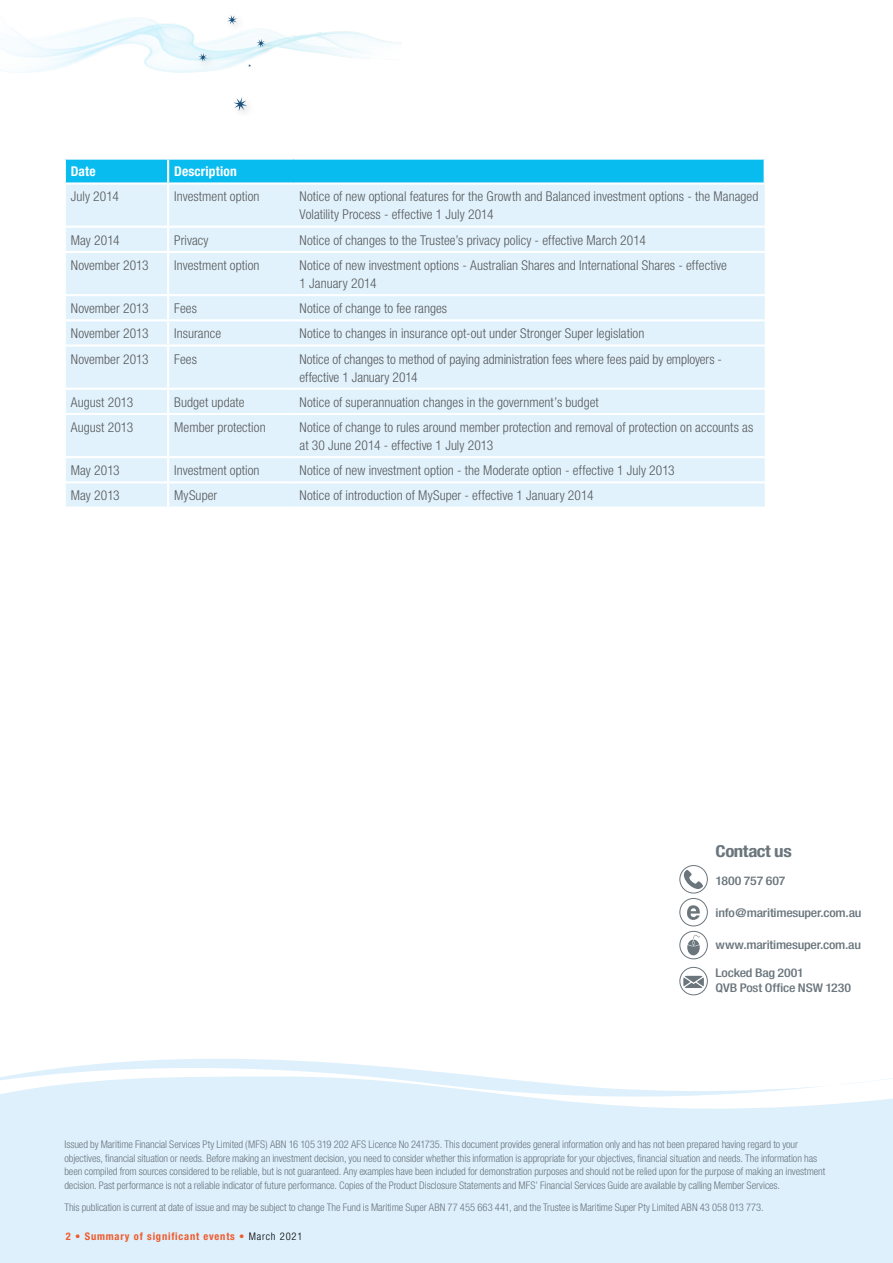
<style>
.page{position:relative;width:893px;height:1263px;background:#fff}
.page>*{position:absolute;margin:0;border:0;box-sizing:border-box;transform-origin:0 0}
.t1{font:700 condensed 16.5px "Helvetica Neue";letter-spacing:-.025em;color:#6a757c;scale:1.15 1}
.t2{font:300 condensed 13.5px/18px "Helvetica Neue";letter-spacing:.005em;color:#58595b}
.t3{font:700 condensed 13.5px "Helvetica Neue";letter-spacing:.01em;color:#fff}
.t4{font:500 condensed 12px/15px "Helvetica Neue";letter-spacing:-.015em;color:#6a757c;scale:1.15 1}
.t5{font:300 condensed 10.5px/13.5px "Helvetica Neue";letter-spacing:-.005em;color:#6a757c}
.t6{font:700 condensed 10.5px "Helvetica Neue";letter-spacing:.075em;color:#f15a2a}
.s1{font-weight:300}
.s2{font-weight:300;color:#000}
</style>
<div class="page">
<img style="left:0;top:18px;width:400px;height:55px">
<div style="left:195px;top:11px;width:80px;height:109px;background:#000;opacity:.2"></div>
<svg style="left:227px;top:15px;width:10px;height:10px"></svg>
<svg style="left:256px;top:39px;width:9px;height:9px"></svg>
<svg style="left:199px;top:53px;width:8px;height:9px"></svg>
<svg style="left:233px;top:97px;width:14px;height:14px"></svg>
<svg style="left:0;top:1059px;width:893px;height:204px;fill:#ddf0fc"></svg>
<div style="left:679px;top:865px;width:29px;height:28px;border:1px solid #6a757c;border-radius:50%"></div>
<svg style="left:681px;top:869px;width:22px;height:20px"></svg>
<div style="left:679px;top:898px;width:29px;height:28px;border:1px solid #6a757c;border-radius:50%"></div>
<svg style="left:687px;top:905px;width:13px;height:15px"></svg>
<div style="left:679px;top:967px;width:29px;height:28px;border:1px solid #6a757c;border-radius:50%"></div>
<svg style="left:683px;top:976px;width:21px;height:12px"></svg>
<svg style="left:687px;top:935px;width:13px;height:20px"></svg>
<div style="left:679px;top:931px;width:29px;height:28px;border:1px solid #6a757c;border-radius:50%"></div>
<div style="left:66px;top:160px;width:698px;height:22px;background:#09bcef"></div>
<div style="left:66px;top:185px;width:699px;height:321px;background:#e1f2fc"></div>
<hr style="left:167px;top:160px;width:2px;height:22px;background:#fff">
<hr style="left:167px;top:185px;width:2px;height:41px;background:#fff">
<hr style="left:64px;top:226px;width:104px;height:2px;background:#fff">
<hr style="left:168px;top:226px;width:126px;height:2px;background:#fff">
<hr style="left:167px;top:228px;width:2px;height:23px;background:#fff">
<hr style="left:64px;top:251px;width:104px;height:2px;background:#fff">
<hr style="left:168px;top:251px;width:126px;height:2px;background:#fff">
<hr style="left:167px;top:253px;width:2px;height:41px;background:#fff">
<hr style="left:64px;top:294px;width:104px;height:2px;background:#fff">
<hr style="left:168px;top:294px;width:126px;height:2px;background:#fff">
<hr style="left:167px;top:296px;width:2px;height:23px;background:#fff">
<hr style="left:64px;top:319px;width:104px;height:2px;background:#fff">
<hr style="left:168px;top:319px;width:126px;height:2px;background:#fff">
<hr style="left:167px;top:321px;width:2px;height:23px;background:#fff">
<hr style="left:64px;top:344px;width:104px;height:3px;background:#fff">
<hr style="left:168px;top:344px;width:126px;height:3px;background:#fff">
<hr style="left:167px;top:347px;width:2px;height:41px;background:#fff">
<hr style="left:64px;top:388px;width:104px;height:2px;background:#fff">
<hr style="left:168px;top:388px;width:126px;height:2px;background:#fff">
<hr style="left:167px;top:390px;width:2px;height:23px;background:#fff">
<hr style="left:64px;top:413px;width:104px;height:2px;background:#fff">
<hr style="left:168px;top:413px;width:126px;height:2px;background:#fff">
<hr style="left:167px;top:415px;width:2px;height:41px;background:#fff">
<hr style="left:64px;top:456px;width:104px;height:2px;background:#fff">
<hr style="left:168px;top:456px;width:126px;height:2px;background:#fff">
<hr style="left:167px;top:458px;width:2px;height:23px;background:#fff">
<hr style="left:64px;top:481px;width:104px;height:2px;background:#fff">
<hr style="left:168px;top:481px;width:126px;height:2px;background:#fff">
<hr style="left:167px;top:483px;width:2px;height:23px;background:#fff">
<hr style="left:294px;top:226px;width:471px;height:2px;background:#fff">
<hr style="left:294px;top:251px;width:471px;height:2px;background:#fff">
<hr style="left:294px;top:294px;width:471px;height:2px;background:#fff">
<hr style="left:294px;top:319px;width:471px;height:2px;background:#fff">
<hr style="left:294px;top:344px;width:471px;height:3px;background:#fff">
<hr style="left:294px;top:388px;width:471px;height:2px;background:#fff">
<hr style="left:294px;top:413px;width:471px;height:2px;background:#fff">
<hr style="left:294px;top:456px;width:471px;height:2px;background:#fff">
<hr style="left:294px;top:481px;width:471px;height:2px;background:#fff">
<p class="t3" style="left:71px;top:163px;width:26px">Date</p>
<p class="t3" style="left:174px;top:163px;width:64px">Description</p>
<p class="t2" style="left:71px;top:188px;width:49px">July 2014</p>
<p class="t2" style="left:174px;top:188px;width:87px">Investment option</p>
<p class="t2" style="left:300px;top:188px;width:460px">Notice of new optional features for the Growth and Balanced investment options - the Managed<br>Volatility Process - effective 1 July 2014</p>
<p class="t2" style="left:71px;top:231px;width:50px">May 2014</p>
<p class="t2" style="left:174px;top:231px;width:36px">Privacy</p>
<p class="t2" style="left:300px;top:231px;width:348px">Notice of changes to the Trustee’s privacy policy - effective March 2014</p>
<p class="t2" style="left:71px;top:256px;width:79px">November 2013</p>
<p class="t2" style="left:174px;top:256px;width:87px">Investment option</p>
<p class="t2" style="left:300px;top:256px;width:429px">Notice of new investment options - Australian Shares and International Shares - effective<br>1 January 2014</p>
<p class="t2" style="left:71px;top:299px;width:79px">November 2013</p>
<p class="t2" style="left:174px;top:299px;width:24px">Fees</p>
<p class="t2" style="left:300px;top:299px;width:149px">Notice of change to fee ranges</p>
<p class="t2" style="left:71px;top:324px;width:79px">November 2013</p>
<p class="t2" style="left:174px;top:324px;width:48px">Insurance</p>
<p class="t2" style="left:300px;top:324px;width:346px">Notice to changes in insurance opt-out under Stronger Super legislation</p>
<p class="t2" style="left:71px;top:350px;width:79px">November 2013</p>
<p class="t2" style="left:174px;top:350px;width:24px">Fees</p>
<p class="t2" style="left:300px;top:350px;width:424px">Notice of changes to method of paying administration fees where fees paid by employers - effective 1 January 2014</p>
<p class="t2" style="left:71px;top:393px;width:64px">August 2013</p>
<p class="t2" style="left:174px;top:393px;width:72px">Budget update</p>
<p class="t2" style="left:300px;top:393px;width:301px">Notice of superannuation changes in the government’s budget</p>
<p class="t2" style="left:71px;top:418px;width:64px">August 2013</p>
<p class="t2" style="left:174px;top:418px;width:93px">Member protection</p>
<p class="t2" style="left:300px;top:418px;width:455px">Notice of change to rules around member protection and removal of protection on accounts as at 30 June 2014 - effective 1 July 2013</p>
<p class="t2" style="left:71px;top:461px;width:50px">May 2013</p>
<p class="t2" style="left:174px;top:461px;width:87px">Investment option</p>
<p class="t2" style="left:300px;top:461px;width:377px">Notice of new investment option - the Moderate option - effective 1 July 2013</p>
<p class="t2" style="left:71px;top:486px;width:50px">May 2013</p>
<p class="t2" style="left:174px;top:486px;width:45px">MySuper</p>
<p class="t2" style="left:300px;top:486px;width:295px">Notice of introduction of MySuper - effective 1 January 2014</p>
<p class="t1" style="left:716px;top:841px;width:68px">Contact us</p>
<p class="t4" style="left:716px;top:873px;width:62px">1800 757 607</p>
<p class="t4" style="left:716px;top:905px;width:128px">info@maritimesuper.com.au</p>
<p class="t4" style="left:716px;top:937px;width:128px">www.maritimesuper.com.au</p>
<p class="t4" style="left:716px;top:965px;width:119px">Locked Bag 2001<br>QVB Post Office NSW 1230</p>
<p class="t5" style="left:64px;top:1138px;width:762px">Issued by Maritime Financial Services Pty Limited (MFS) ABN 16 105 319 202 AFS Licence No 241735. This document provides general information only and has not been prepared having regard to your objectives, financial situation or needs. Before making an investment decision, you need to consider whether this information is appropriate for your objectives, financial situation and needs. The information has been compiled from sources considered to be reliable, but is not guaranteed. Any examples have been included for demonstration purposes and should not be relied upon for the purpose of making an investment decision. Past performance is not a reliable indicator of future performance. Copies of the Product Disclosure Statements and MFS’ Financial Services Guide are available by calling Member Services.</p>
<p class="t5" style="left:64px;top:1200px;width:701px">This publication is current at date of issue and may be subject to change The Fund is Maritime Super ABN 77 455 663 441, and the Trustee is Maritime Super Pty Limited ABN 43 058 013 773.</p>
<p class="t6" style="left:66px;top:1230px;width:238px">2 • Summary of significant events <span class="s1">•</span> <span class="s2">March 2021</span></p>
</div>
